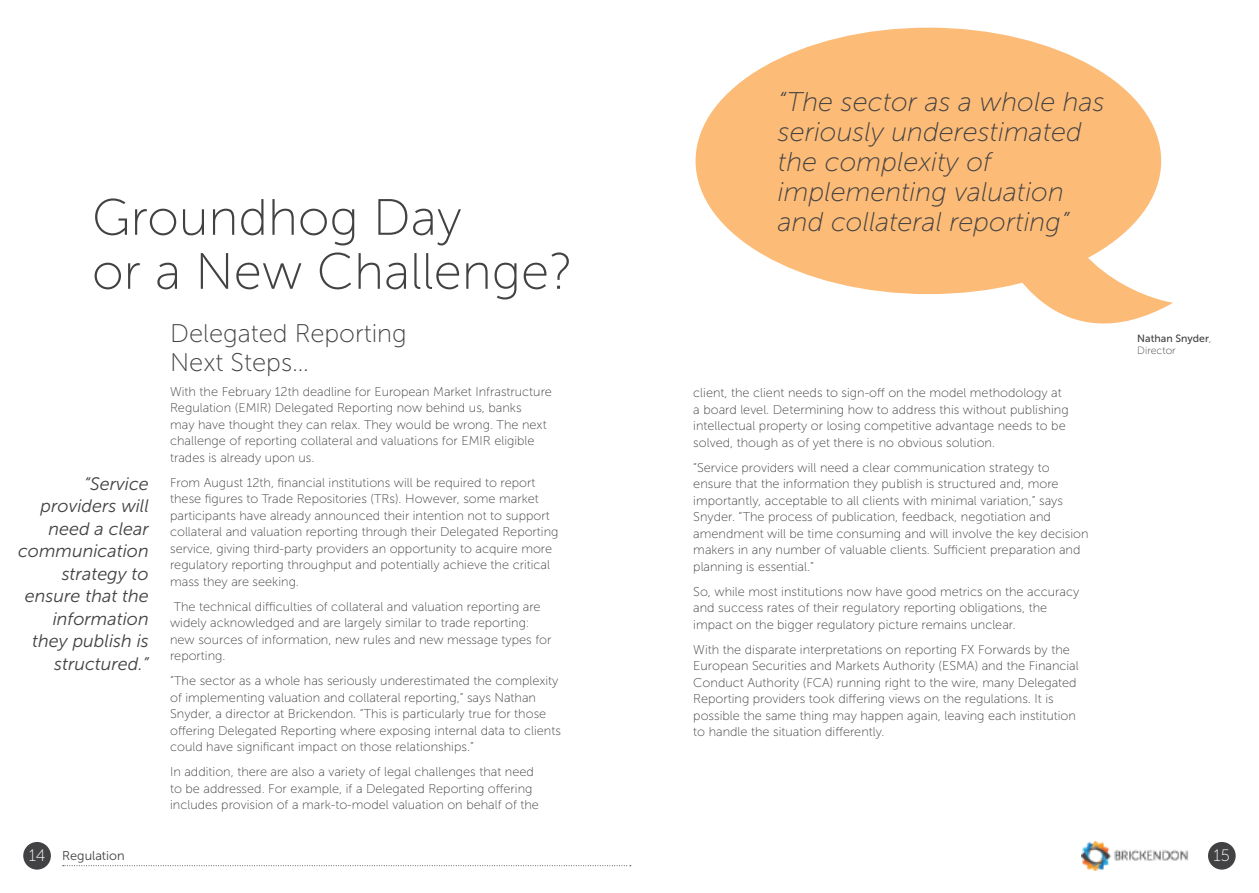
<style>
.page{position:relative;width:1259px;height:893px;background:#fff}
.page>*{position:absolute;margin:0;border:0;box-sizing:border-box;transform-origin:0 0}
.t1{font:51px/54px "Museo Sans 100";color:#424143}
.t2{font:italic 27px/30px "Museo Sans 100";color:#424143}
.t3{font:25.5px/28.5px "Museo Sans 100";color:#424143}
.t4{font:italic 18px/22.5px "Museo Sans 300";color:#424143;text-align:right}
.t5{font:16.5px "Museo Sans 100";color:#fff}
.t6{font:12.75px/16.5px "Museo Sans 100";color:#424143}
.t7{font:12.75px "Museo Sans 300";color:#424143}
.t8{font:10.5px "Museo Sans 500";color:#424143}
.t9{font:10.5px "Museo Sans 100";color:#424143}
.s1{font-family:"Museo Sans 100"}
</style>
<div class="page">
<svg style="left:1005px;top:197px;width:168px;height:127px"></svg>
<div style="left:695px;top:28px;width:466px;height:266px;background:#fcbb76;border-radius:50%"></div>
<img style="left:1081px;top:841px;width:108px;height:29px">
<svg style="left:63px;top:865px;width:568px;height:1px"></svg>
<div style="left:23px;top:842px;width:28px;height:28px;background:#424143;border-radius:50%"></div>
<div style="left:1208px;top:842px;width:27px;height:28px;background:#424143;border-radius:50%"></div>
<h1 class="t1" style="left:92px;top:191px;width:482px">Groundhog Day<br>or a New Challenge?</h1>
<h3 class="t3" style="left:170px;top:320px;width:238px">Delegated Reporting<br>Next Steps…</h3>
<p class="t6" style="left:170px;top:383px;width:383px">With the February 12th deadline for European Market Infrastructure Regulation (EMIR) Delegated Reporting now behind us, banks<br>may have thought they can relax. They would be wrong. The next challenge of reporting collateral and valuations for EMIR eligible trades is already upon us.</p>
<p class="t6" style="left:170px;top:474px;width:390px">From August 12th, financial institutions will be required to report these figures to Trade Repositories (TRs). However, some market participants have already announced their intention not to support collateral and valuation reporting through their Delegated Reporting service, giving third-party providers an opportunity to acquire more regulatory reporting throughput and potentially achieve the critical mass they are seeking.</p>
<p class="t6" style="left:170px;top:598px;width:383px">The technical difficulties of collateral and valuation reporting are widely acknowledged and are largely similar to trade reporting: new sources of information, new rules and new message types for reporting.</p>
<p class="t6" style="left:170px;top:673px;width:392px">“The sector as a whole has seriously underestimated the complexity of implementing valuation and collateral reporting,” says Nathan Snyder, a director at Brickendon. “This is particularly true for those offering Delegated Reporting where exposing internal data to clients could have significant impact on those relationships.”</p>
<p class="t6" style="left:170px;top:764px;width:370px">In addition, there are also a variety of legal challenges that need to be addressed. For example, if a Delegated Reporting offering includes provision of a mark-to-model valuation on behalf of the</p>
<h3 class="t4" style="left:18px;top:472px;width:132px">“Service providers will need a clear communication strategy to ensure that the information they publish is structured.”</h3>
<h2 class="t2" style="left:778px;top:87px;width:328px">“The sector as a whole has seriously underestimated the complexity of implementing valuation and collateral reporting”</h2>
<p class="t6" style="left:693px;top:385px;width:377px">client, the client needs to sign-off on the model methodology at a board level. Determining how to address this without publishing intellectual property or losing competitive advantage needs to be solved, though as of yet there is no obvious solution.</p>
<p class="t6" style="left:693px;top:459px;width:397px">“Service providers will need a clear communication strategy to ensure that the information they publish is structured and, more importantly, acceptable to all clients with minimal variation,” says Snyder. “The process of publication, feedback, negotiation and amendment will be time consuming and will involve the key decision makers in any number of valuable clients. Sufficient preparation and planning is essential.”</p>
<p class="t6" style="left:693px;top:583px;width:387px">So, while most institutions now have good metrics on the accuracy and success rates of their regulatory reporting obligations, the impact on the bigger regulatory picture remains unclear.</p>
<p class="t6" style="left:693px;top:641px;width:387px">With the disparate interpretations on reporting FX Forwards by the European Securities and Markets Authority (ESMA) and the Financial Conduct Authority (FCA) running right to the wire, many Delegated Reporting providers took differing views on the regulations. It is possible the same thing may happen again, leaving each institution to handle the situation differently.</p>
<p class="t8" style="left:1137px;top:332px;width:76px">Nathan Snyder<span class="s1">,</span></p>
<p class="t9" style="left:1137px;top:344px;width:40px">Director</p>
<p class="t5" style="left:29px;top:847px;width:18px">14</p>
<p class="t5" style="left:1213px;top:847px;width:18px">15</p>
<p class="t7" style="left:62px;top:849px;width:64px">Regulation</p>
</div>
